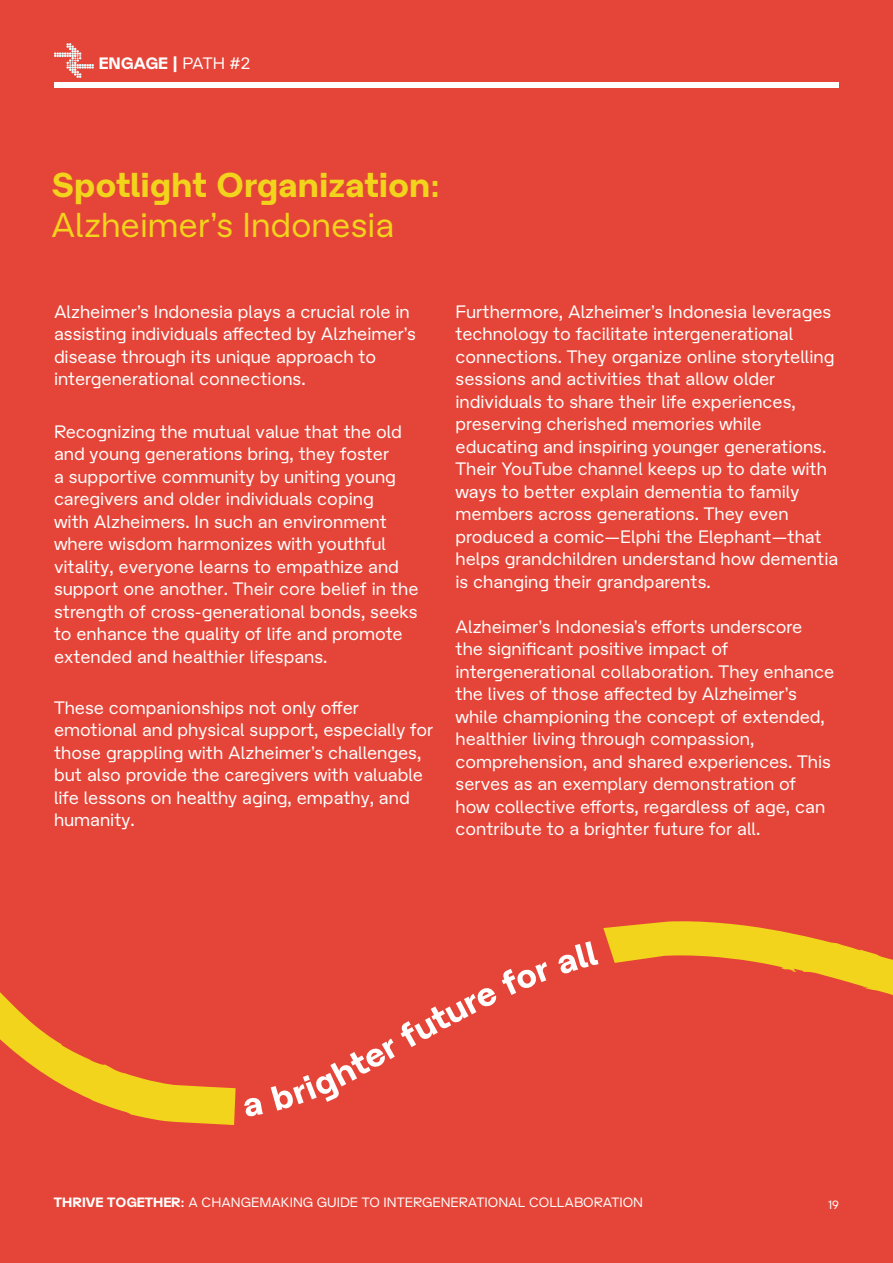
<style>
.page{position:relative;width:893px;height:1263px;background:#e54538}
.page>*{position:absolute;margin:0;border:0;box-sizing:border-box;transform-origin:0 0}
.t1{font:700 34.5px "Afflictis";color:#f2d41c}
.t2{font:34.5px "Afflictis";color:#f2d41c}
.t3{font:18px/22.5px "Afflictis";color:#fff}
.t4{font:700 16.5px "Afflictis";color:#fff}
.t5{font:13.5px "Afflictis";color:#fff}
.t6{font:12px "Afflictis";color:#fff}
.s1{font-weight:400}
.s2{font-weight:700}
</style>
<div class="page">
<div style="left:54px;top:82px;width:785px;height:6px;background:#fff"></div>
<svg style="left:54px;top:43px;width:40px;height:35px"></svg>
<svg style="left:244px;top:1097px;width:19px;height:20px"></svg>
<svg style="left:271px;top:1038px;width:124px;height:72px"></svg>
<svg style="left:0;top:992px;width:236px;height:133px"></svg>
<svg style="left:401px;top:962px;width:146px;height:85px"></svg>
<svg style="left:558px;top:921px;width:335px;height:74px"></svg>
<p class="t4" style="left:99px;top:52px;width:153px">ENGAGE | <span class="s1">PATH #2</span></p>
<h1 class="t1" style="left:51px;top:161px;width:391px">Spotlight Organization:</h1>
<h1 class="t2" style="left:51px;top:203px;width:345px">Alzheimer’s Indonesia</h1>
<p class="t3" style="left:54px;top:299px;width:363px">Alzheimer’s Indonesia plays a crucial role in assisting individuals affected by Alzheimer’s disease through its unique approach to intergenerational connections.</p>
<p class="t3" style="left:54px;top:419px;width:366px">Recognizing the mutual value that the old and young generations bring, they foster<br>a supportive community by uniting young caregivers and older individuals coping<br>with Alzheimers. In such an environment where wisdom harmonizes with youthful vitality, everyone learns to empathize and support one another. Their core belief in the strength of cross-generational bonds, seeks to enhance the quality of life and promote extended and healthier lifespans.</p>
<p class="t3" style="left:54px;top:695px;width:381px">These companionships not only offer emotional and physical support, especially for those grappling with Alzheimer’s challenges, but also provide the caregivers with valuable life lessons on healthy aging, empathy, and humanity.</p>
<p class="t3" style="left:455px;top:299px;width:384px">Furthermore, Alzheimer’s Indonesia leverages technology to facilitate intergenerational connections. They organize online storytelling sessions and activities that allow older individuals to share their life experiences, preserving cherished memories while educating and inspiring younger generations.<br>Their YouTube channel keeps up to date with ways to better explain dementia to family members across generations. They even produced a comic—Elphi the Elephant—that helps grandchildren understand how dementia is changing their grandparents.</p>
<p class="t3" style="left:455px;top:614px;width:380px">Alzheimer’s Indonesia’s efforts underscore the significant positive impact of intergenerational collaboration. They enhance the lives of those affected by Alzheimer’s while championing the concept of extended, healthier living through compassion, comprehension, and shared experiences. This serves as an exemplary demonstration of how collective efforts, regardless of age, can contribute to a brighter future for all.</p>
<p class="t5" style="left:54px;top:1194px;width:591px"><span class="s2">THRIVE TOGETHER:</span> A CHANGEMAKING GUIDE TO INTERGENERATIONAL COLLABORATION</p>
<p class="t6" style="left:828px;top:1197px;width:13px">19</p>
</div>
